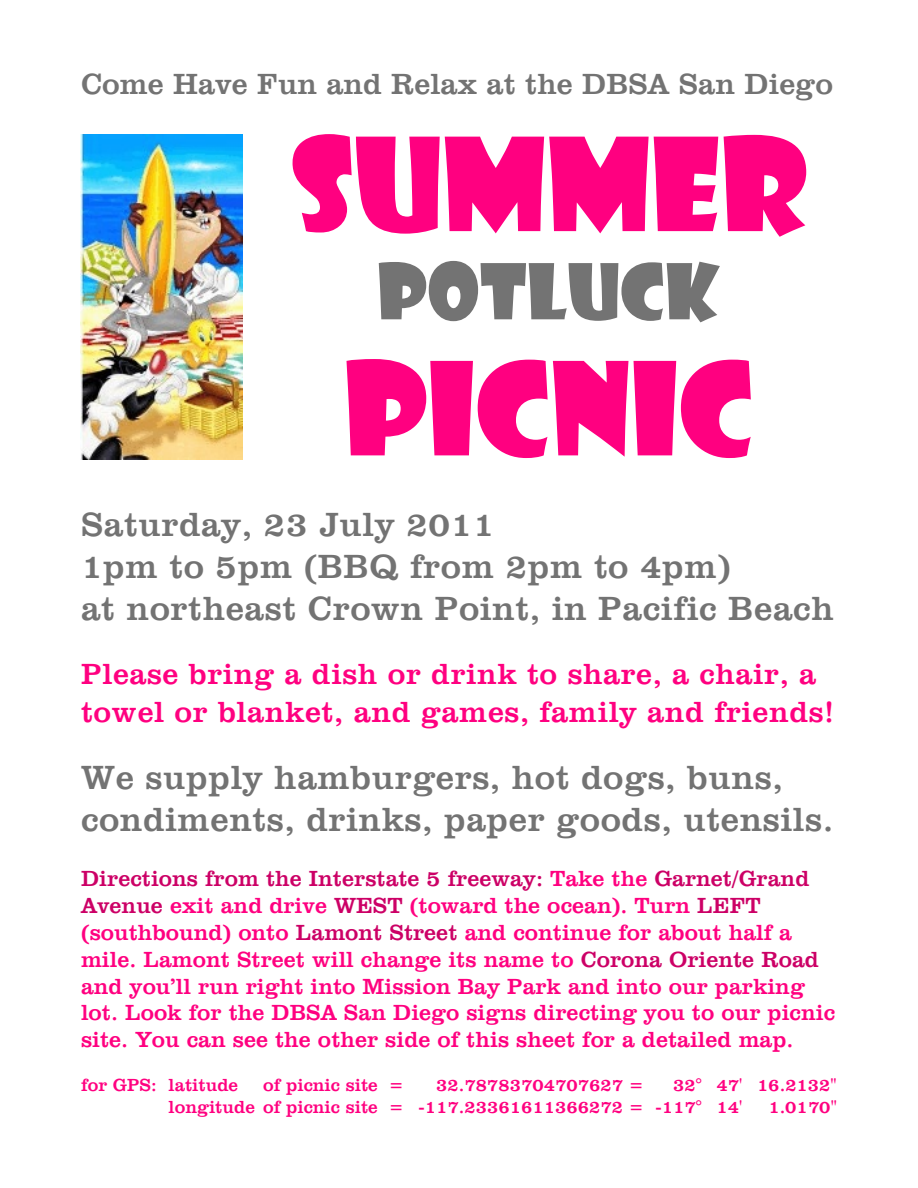
<style>
.page{position:relative;width:918px;height:1188px;background:#fff}
.page>*{position:absolute;margin:0;border:0;box-sizing:border-box;transform-origin:0 0}
.t1{font:126px "Showcard Gothic";color:#ff0080}
.t2{font:75px "Showcard Gothic";letter-spacing:.005em;color:#737373}
.t3{font:34.5px/42.5px "Clarendon BT";letter-spacing:.015em;color:#737373}
.t4{font:30px/37.5px "Clarendon BT";letter-spacing:.02em;color:#ff0080}
.t5{font:30px "Clarendon BT";color:#737373}
.t6{font:22.5px/26.8px "Clarendon BT";color:#ff0080}
.t7{font:18px/21.6px "Clarendon BT";color:#ff0080}
.s1{color:#c06}
.s2{font-style:italic}
</style>
<div class="page">
<img style="left:81px;top:135px;width:162px;height:324px">
<h3 class="t5" style="left:81px;top:71px;width:754px">Come Have Fun and Relax at the DBSA San Diego</h3>
<h1 class="t1" style="left:291px;top:131px;width:518px">SUMMER</h1>
<h2 class="t2" style="left:377px;top:260px;width:344px">POTLUCK</h2>
<h1 class="t1" style="left:344px;top:355px;width:411px">PICNIC</h1>
<h3 class="t3" style="left:81px;top:505px;width:754px">Saturday, 23 July 2011<br>1pm to 5pm (BBQ from 2pm to 4pm)<br>at northeast Crown Point, in Pacific Beach</h3>
<h3 class="t4" style="left:81px;top:658px;width:754px">Please bring a dish or drink to share, a chair, a towel or blanket, and games, family and friends!</h3>
<h3 class="t3" style="left:81px;top:758px;width:754px">We supply hamburgers, hot dogs, buns, condiments, drinks, paper goods, utensils.</h3>
<p class="t6" style="left:81px;top:867px;width:756px"><span class="s1">Directions from the Interstate 5 freeway:</span> Take the <span class="s1">Garnet/Grand Avenue</span> exit and drive <span class="s1">WEST</span> (toward the ocean). Turn <span class="s1">LEFT </span>(southbound) onto <span class="s1">Lamont Street</span> and continue for about half a mile. Lamont Street will change its name to <span class="s1">Corona Oriente Road </span>and you’ll run right into Mission Bay Park and into our parking lot. Look for the DBSA San Diego signs directing you to our picnic site. <span class="s2">You can see the other side of this sheet for a detailed map.</span></p>
<p class="t7" style="left:81px;top:1076px;width:159px">for GPS: latitude</p>
<p class="t7" style="left:263px;top:1076px;width:142px">of picnic site =</p>
<p class="t7" style="left:436px;top:1076px;width:209px">32.78783704707627 =</p>
<p class="t7" style="left:169px;top:1076px;width:669px;text-indent:505px">32° 47' 16.2132" longitude of picnic site = -117.23361611366272 = -117° 14'</p>
<p class="t7" style="left:768px;top:1097px;width:70px">1.0170"</p>
</div>
